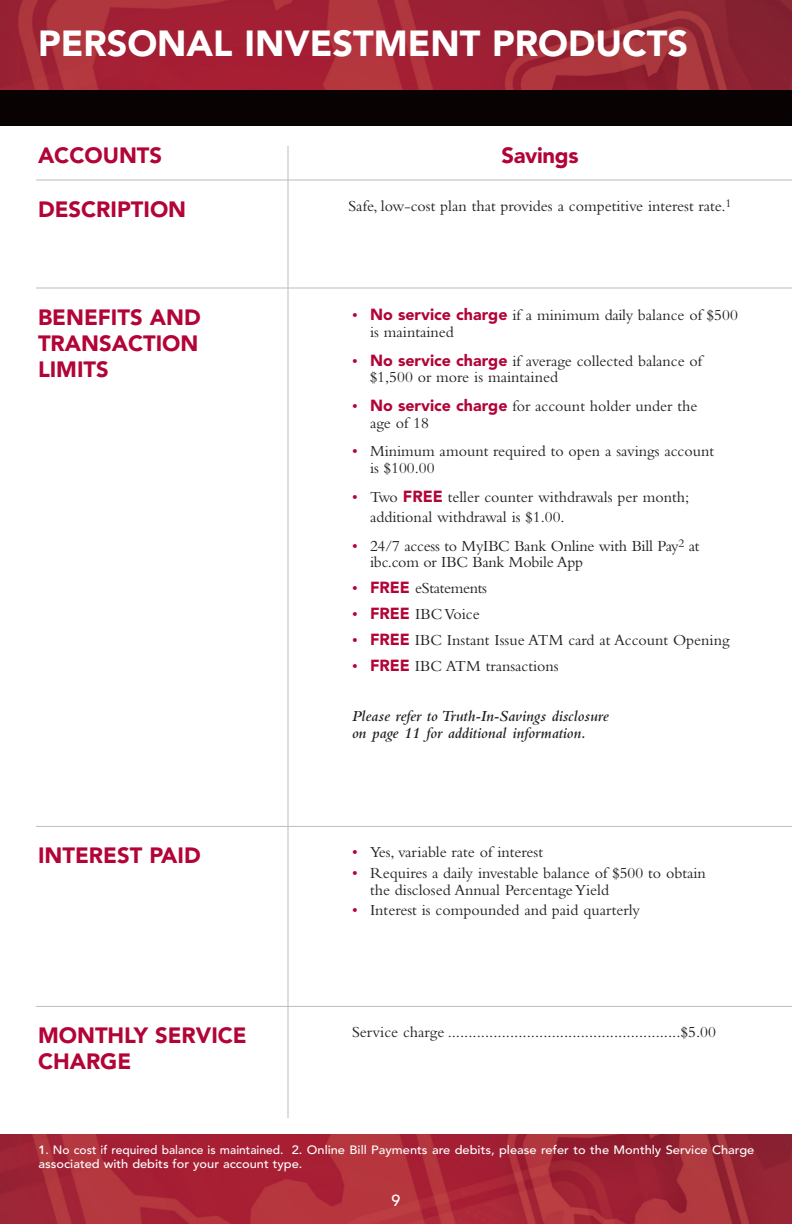
<style>
.page{position:relative;width:792px;height:1224px;background:#fff}
.page>*{position:absolute;margin:0;border:0;box-sizing:border-box;transform-origin:0 0}
.t1{font:900 36px "Avenir LT Std";color:#fff}
.t2{font:900 22px/26.4px "Avenir LT Std";color:#b30437;text-align:justify}
.t3{font:16px/16.8px "Bembo Std";color:#231f20}
.t4{font:italic 600 16px/16.6px "Bembo Std";color:#231f20}
.t5{font:16px "Bembo Std";letter-spacing:-.02em;color:#231f20}
.t6{font:500 16px "Avenir LT Std";color:#fff}
.t7{font:500 12px/14.4px "Avenir LT Std";color:#fff}
.s1{color:#b30437}
.s2{font-family:"Avenir LT Std";font-weight:900;color:#b30437}
.s3{font-weight:800}
</style>
<div class="page">
<img style="left:0;top:0;width:792px;height:90px">
<img style="left:0;top:1134px;width:792px;height:90px">
<hr style="left:288px;top:146px;width:1px;height:972px;background:#bcbdc0">
<hr style="left:36px;top:180px;width:756px;height:1px;background:#bcbdc0">
<hr style="left:36px;top:288px;width:756px;height:1px;background:#bcbdc0">
<hr style="left:36px;top:826px;width:756px;height:1px;background:#bcbdc0">
<hr style="left:36px;top:1006px;width:756px;height:1px;background:#bcbdc0">
<div style="left:0;top:90px;width:792px;height:36px;background:#080302"></div>
<p class="t1" style="left:38px;top:22px;width:652px">PERSONAL INVESTMENT PRODUCTS</p>
<p class="t2" style="left:38px;top:142px;width:126px">ACCOUNTS</p>
<p class="t2" style="left:38px;top:196px;width:150px">DESCRIPTION</p>
<p class="t2" style="left:38px;top:304px;width:164px">BENEFITS AND TRANSACTION LIMITS</p>
<p class="t2" style="left:38px;top:842px;width:164px">INTEREST PAID</p>
<p class="t2" style="left:38px;top:1022px;width:210px">MONTHLY SERVICE<br>CHARGE</p>
<p class="t2" style="left:501px;top:142px;width:79px">Savings</p>
<p class="t3" style="left:348px;top:197px;width:385px">Safe, low-cost plan that provides a competitive interest rate.<sup>1</sup></p>
<p class="t3" style="left:370px;top:306px;width:369px;text-indent:-18px"><span class="s1">•</span> <span class="s2">No service charge</span> if a minimum daily balance of $500 is maintained</p>
<p class="t3" style="left:370px;top:352px;width:334px;text-indent:-18px"><span class="s1">•</span> <span class="s2">No service charge</span> if average collected balance of $1,500 or more is maintained</p>
<p class="t3" style="left:370px;top:397px;width:329px;text-indent:-18px"><span class="s1">•</span> <span class="s2">No service charge</span> for account holder under the age of 18</p>
<p class="t3" style="left:370px;top:443px;width:346px;text-indent:-18px"><span class="s1">•</span> Minimum amount required to open a savings account is $100.00</p>
<p class="t3" style="left:370px;top:487px;width:321px;line-height:20px;text-indent:-18px"><span class="s1">•</span> Two <span class="s2">FREE</span> teller counter withdrawals per month; additional withdrawal is $1.00.</p>
<p class="t3" style="left:370px;top:537px;width:331px;text-indent:-18px"><span class="s1">•</span> 24/7 access to MyIBC Bank Online with Bill Pay<sup>2</sup> at ibc.com or IBC Bank Mobile App</p>
<p class="t5" style="left:352px;top:579px;width:137px"><span class="s1">•</span> <span class="s2">FREE</span> eStatements</p>
<p class="t3" style="left:352px;top:606px;width:129px"><span class="s1">•</span> <span class="s2">FREE</span> IBC Voice</p>
<p class="t3" style="left:352px;top:631px;width:379px"><span class="s1">•</span> <span class="s2">FREE</span> IBC Instant Issue ATM card at Account Opening</p>
<p class="t3" style="left:352px;top:657px;width:208px"><span class="s1">•</span> <span class="s2">FREE</span> IBC ATM transactions</p>
<p class="t4" style="left:352px;top:708px;width:258px">Please refer to Truth-In-Savings disclosure on page 11 for additional information.</p>
<p class="t3" style="left:352px;top:843px;width:193px"><span class="s1">•</span> Yes, variable rate of interest</p>
<p class="t3" style="left:370px;top:864px;width:337px;text-indent:-18px"><span class="s1">•</span> Requires a daily investable balance of $500 to obtain the disclosed Annual Percentage Yield</p>
<p class="t3" style="left:352px;top:902px;width:290px"><span class="s1">•</span> Interest is compounded and paid quarterly</p>
<p class="t3" style="left:352px;top:1023px;width:366px">Service charge ........................................................$5.00</p>
<p class="t7" style="left:38px;top:1143px;width:718px"><span class="s3">1</span>. No cost if required balance is maintained. 2. Online Bill Payments are debits, please refer to the Monthly Service Charge associated with debits for your account type.</p>
<p class="t6" style="left:392px;top:1191px;width:10px">9</p>
</div>
